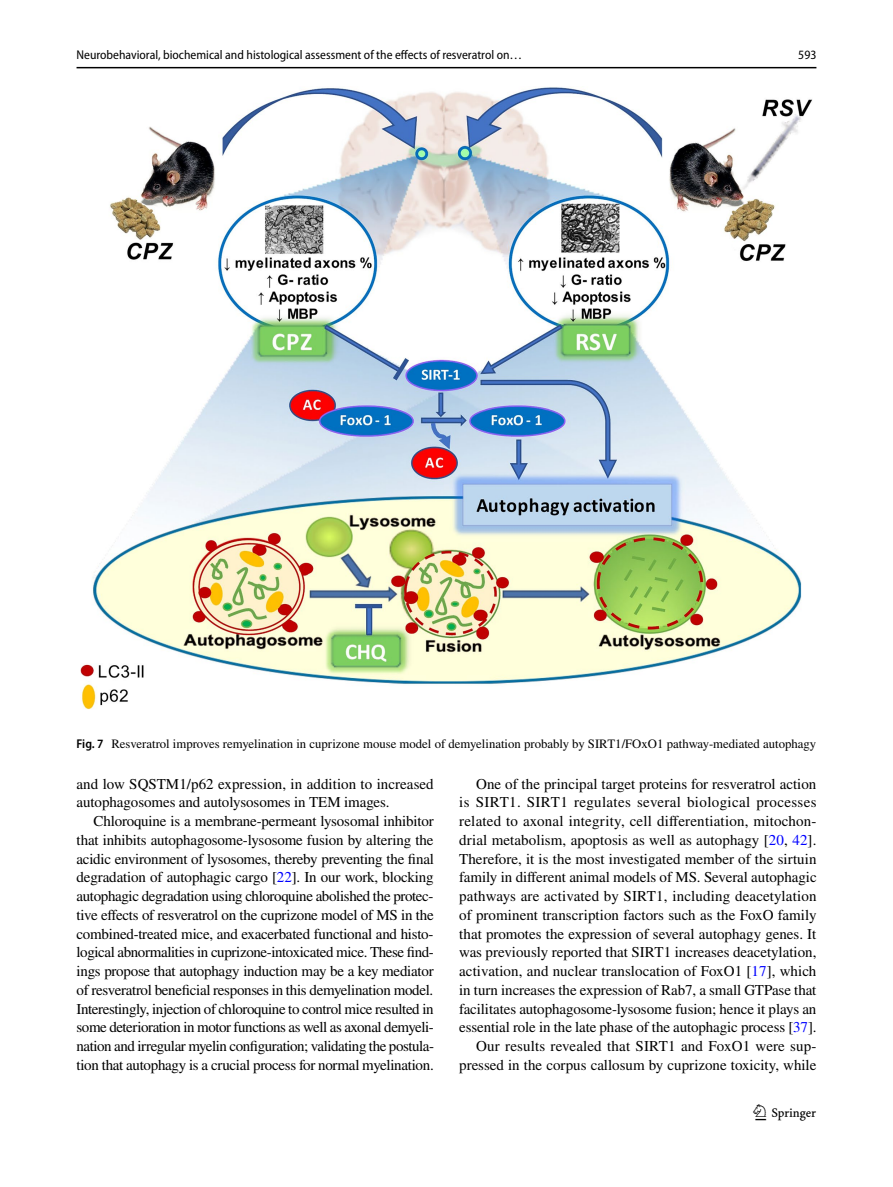
<style>
.page{position:relative;width:893px;height:1187px;background:#fff}
.page>*{position:absolute;margin:0;border:0;box-sizing:border-box;transform-origin:0 0}
.t1{font:22.5px "Springnew Regular 3";color:#000}
.t2{font:15px/18.8px "STIX";color:#000}
.t3{font:12.75px "STIX";color:#000}
.t4{font:12.75px "Myriad Pro Semi Cn 3";color:#000}
.t5{font:semi-condensed 12.75px "Myriad Pro";color:#000}
.s1{font-family:"Myriad Pro";font-weight:600;font-stretch:semi-condensed}
.s2{color:#00f}
</style>
<div class="page">
<hr style="left:77px;top:67px;width:739px;height:1px;background:#000">
<img style="left:81px;top:87px;width:731px;height:623px">
<p class="t4" style="left:77px;top:48px;width:447px">Neurobehavioral, biochemical and histological assessment of the effects of resveratrol on…</p>
<p class="t5" style="left:798px;top:48px;width:20px">593</p>
<p class="t3" style="left:77px;top:734px;width:741px"><span class="s1">Fig. 7</span> Resveratrol improves remyelination in cuprizone mouse model of demyelination probably by SIRT1/FOxO1 pathway-mediated autophagy</p>
<p class="t2" style="left:77px;top:775px;width:359px">and low SQSTM1/p62 expression, in addition to increased autophagosomes and autolysosomes in TEM images.</p>
<p class="t2" style="left:77px;top:812px;width:359px;text-align:justify;text-indent:17px">Chloroquine is a membrane-permeant lysosomal inhibitor that inhibits autophagosome-lysosome fusion by altering the acidic environment of lysosomes, thereby preventing the final degradation of autophagic cargo [<span class="s2">22</span>]. In our work, blocking autophagic degradation using chloroquine abolished the protec&shy;tive effects of resveratrol on the cuprizone model of MS in the combined-treated mice, and exacerbated functional and histo&shy;logical abnormalities in cuprizone-intoxicated mice. These find&shy;ings propose that autophagy induction may be a key mediator of resveratrol beneficial responses in this demyelination model.<br>Interestingly, injection of chloroquine to control mice resulted in some deterioration in motor functions as well as axonal demyeli&shy;nation and irregular myelin configuration; validating the postula&shy;tion that autophagy is a crucial process for normal myelination.</p>
<p class="t2" style="left:459px;top:775px;width:359px;text-align:right">One of the principal target proteins for resveratrol action<br>is SIRT1. SIRT1 regulates several biological processes related to axonal integrity, cell differentiation, mitochon&shy;drial metabolism, apoptosis as well as autophagy [<span class="s2">20</span>, <span class="s2">42</span>].<br>Therefore, it is the most investigated member of the sirtuin family in different animal models of MS. Several autophagic pathways are activated by SIRT1, including deacetylation of prominent transcription factors such as the FoxO family that promotes the expression of several autophagy genes. It was previously reported that SIRT1 increases deacetylation, activation, and nuclear translocation of FoxO1 [<span class="s2">17</span>], which in turn increases the expression of Rab7, a small GTPase that facilitates autophagosome-lysosome fusion; hence it plays an essential role in the late phase of the autophagic process [<span class="s2">37</span>].<br>Our results revealed that SIRT1 and FoxO1 were sup&shy;pressed in the corpus callosum by cuprizone toxicity, while</p>
<h1 class="t1" style="left:755px;top:1104px;width:62px">1 3</h1>
</div>
